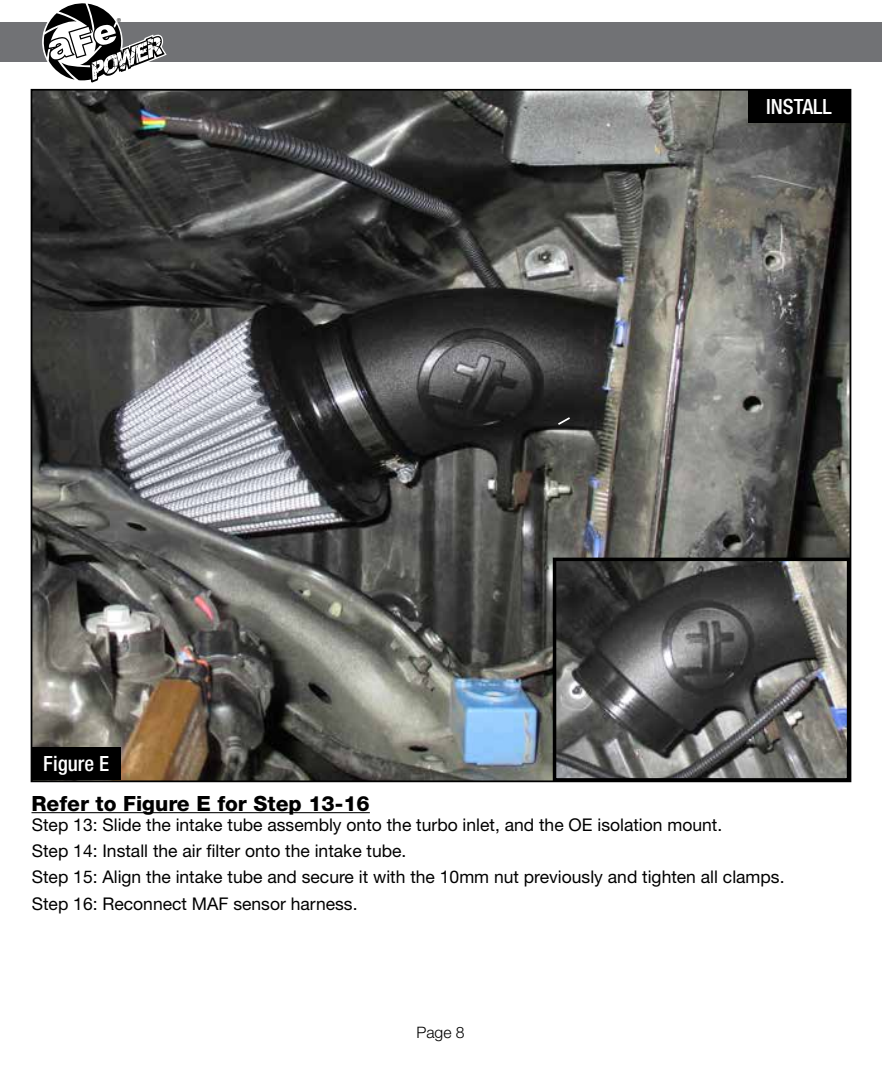
<style>
.page{position:relative;width:882px;height:1071px;background:#fff}
.page>*{position:absolute;margin:0;border:0;box-sizing:border-box;transform-origin:0 0}
.t1{font:800 21px "Helvetica Neue";color:#000}
.t2{font:500 condensed 21px "Helvetica Neue";color:#fff}
.t3{font:17.5px/26.2px "Helvetica Neue";color:#000}
.t4{font:300 15.75px "Helvetica Neue";color:#000}
.t5{font:8.75px "Myriad";color:#000}
</style>
<div class="page">
<img style="left:34px;top:92px;width:814px;height:687px">
<div style="left:0;top:23px;width:882px;height:39px;background:#717275"></div>
<svg style="left:43px;top:3px;width:124px;height:80px"></svg>
<hr style="left:32px;top:812px;width:338px;height:1px;background:#000">
<div style="left:32px;top:747px;width:89px;height:33px;background:#000"></div>
<svg style="left:556px;top:416px;width:16px;height:11px"></svg>
<div style="left:748px;top:90px;width:102px;height:33px;background:#000"></div>
<img style="left:558px;top:563px;width:287px;height:214px">
<div style="left:553px;top:558px;width:297px;height:224px;border:4px solid #000"></div>
<p class="t5" style="left:117px;top:17px;width:6px">®</p>
<p class="t2" style="left:43px;top:751px;width:67px">Figure E</p>
<p class="t1" style="left:32px;top:791px;width:340px">Refer to Figure E for Step 13-16</p>
<p class="t2" style="left:766px;top:94px;width:67px">INSTALL</p>
<p class="t3" style="left:32px;top:811px;width:754px">Step 13: Slide the intake tube assembly onto the turbo inlet, and the OE isolation mount.<br>Step 14: Install the air filter onto the intake tube.<br>Step 15: Align the intake tube and secure it with the 10mm nut previously and tighten all clamps.<br>Step 16: Reconnect MAF sensor harness.</p>
<p class="t4" style="left:416px;top:1023px;width:50px">Page 8</p>
</div>
